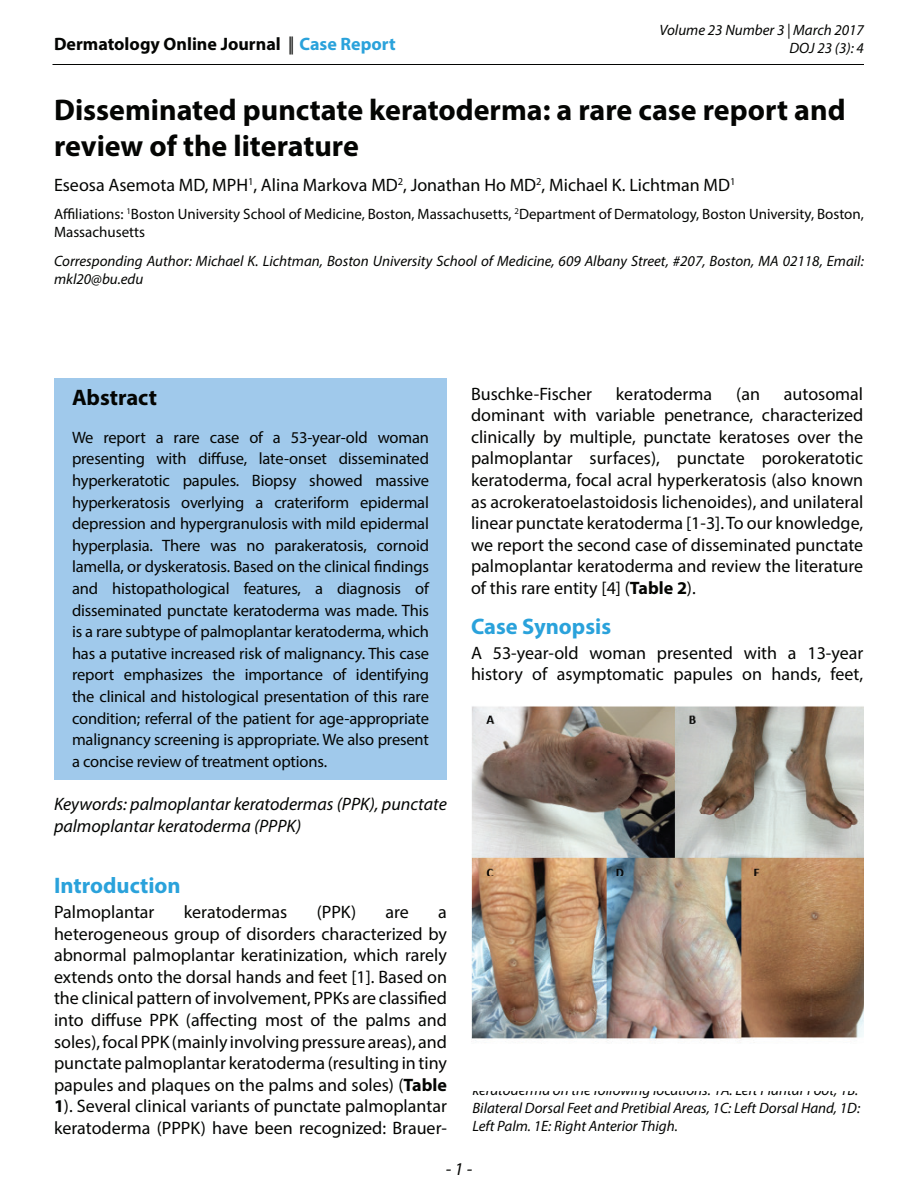
<style>
.page{position:relative;width:918px;height:1188px;background:#fff}
.page>*{position:absolute;margin:0;border:0;box-sizing:border-box;transform-origin:0 0}
.t1{font:700 30px/36px "Myriad Pro";color:#040503}
.Sub_title_Color{font:700 22.5px "Myriad Pro";color:#2aa2db}
.Sub_title_Abstract{font:700 22.5px "Myriad Pro";color:#040503}
.Body_text{font:18px/21.6px "Myriad Pro";color:#040503;text-align:justify}
.Keywords{font:italic 18px/21.6px "Myriad Pro";color:#040503}
.Author_line_1{font:18px "Myriad Pro";color:#040503}
.t2{font:700 18px "Myriad Pro";color:#040503}
.Body_text_Abstract{font:16.5px/21.6px "Myriad Pro";letter-spacing:-.01em;color:#040503;text-align:justify}
.Figure_caption{font:italic 15px/18px "Myriad Pro";color:#040503;text-align:right}
.Affiliations_1{font:15px/18px "Myriad Pro";color:#040503}
.Corresponding_author{font:italic 15px/18px "Myriad Pro";color:#040503}
.s1{font-weight:400}
.s2{color:#2aa2db}
.s3{font-weight:700}
</style>
<div class="page">
<hr style="left:52px;top:64px;width:812px;height:1px;background:#040503">
<div style="left:54px;top:378px;width:393px;height:402px;background:#a0c9eb"></div>
<img style="left:471px;top:706px;width:393px;height:337px">
<p class="t2" style="left:54px;top:32px;width:343px">Dermatology Online Journal <span class="s1">||</span> <span class="s2">Case Report</span></p>
<p class="Figure_caption" style="left:659px;top:20px;width:206px">Volume 23 Number 3 | March 2017<br>DOJ 23 (3): 4</p>
<p class="t1" style="left:54px;top:91px;width:793px">Disseminated punctate keratoderma: a rare case report and review of the literature</p>
<p class="Author_line_1" style="left:54px;top:173px;width:683px">Eseosa Asemota MD, MPH<sup>1</sup>, Alina Markova MD<sup>2</sup>, Jonathan Ho MD<sup>2</sup>, Michael K. Lichtman MD<sup>1</sup></p>
<p class="Affiliations_1" style="left:54px;top:205px;width:811px">Affiliations: <sup>1</sup>Boston University School of Medicine, Boston, Massachusetts, <sup>2</sup>Department of Dermatology, Boston University, Boston,<br>Massachusetts</p>
<p class="Corresponding_author" style="left:54px;top:251px;width:811px">Corresponding Author: Michael K. Lichtman, Boston University School of Medicine, 609 Albany Street, #207, Boston, MA 02118, Email: mkl20@bu.edu</p>
<p class="Sub_title_Abstract" style="left:72px;top:383px;width:87px">Abstract</p>
<p class="Body_text_Abstract" style="left:72px;top:426px;width:359px">We report a rare case of a 53-year-old woman presenting with diffuse, late-onset disseminated hyperkeratotic papules. Biopsy showed massive hyperkeratosis overlying a crateriform epidermal depression and hypergranulosis with mild epidermal hyperplasia. There was no parakeratosis, cornoid lamella, or dyskeratosis. Based on the clinical findings and histopathological features, a diagnosis of disseminated punctate keratoderma was made. This is a rare subtype of palmoplantar keratoderma, which has a putative increased risk of malignancy. This case report emphasizes the importance of identifying the clinical and histological presentation of this rare condition; referral of the patient for age-appropriate malignancy screening is appropriate. We also present a concise review of treatment options.</p>
<p class="Keywords" style="left:54px;top:793px;width:394px">Keywords: palmoplantar keratodermas (PPK), punctate palmoplantar keratoderma (PPPK)</p>
<p class="Sub_title_Color" style="left:54px;top:871px;width:128px">Introduction</p>
<p class="Body_text" style="left:54px;top:901px;width:102px">Palmoplantar</p>
<p class="Body_text" style="left:184px;top:901px;width:105px">keratodermas</p>
<p class="Body_text" style="left:317px;top:901px;width:41px">(PPK)</p>
<p class="Body_text" style="left:386px;top:901px;width:25px">are</p>
<p class="Body_text" style="left:54px;top:901px;width:395px;text-indent:384px">a heterogeneous group of disorders characterized by abnormal palmoplantar keratinization, which rarely extends onto the dorsal hands and feet [1]. Based on the clinical pattern of involvement, PPKs are classified into diffuse PPK (affecting most of the palms and soles), focal PPK (mainly involving pressure areas), and punctate palmoplantar keratoderma (resulting in tiny papules and plaques on the palms and soles) (<span class="s3">Table 1</span>). Several clinical variants of punctate palmoplantar keratoderma (PPPK) have been recognized: Brauer-</p>
<p class="Body_text" style="left:471px;top:382px;width:394px;text-indent:313px">autosomal dominant with variable penetrance, characterized clinically by multiple, punctate keratoses over the palmoplantar surfaces), punctate porokeratotic keratoderma, focal acral hyperkeratosis (also known as acrokeratoelastoidosis lichenoides), and unilateral linear punctate keratoderma [1-3]. To our knowledge, we report the second case of disseminated punctate palmoplantar keratoderma and review the literature of this rare entity [4] (<span class="s3">Table 2</span>).</p>
<p class="Sub_title_Color" style="left:471px;top:612px;width:142px">Case Synopsis</p>
<p class="Body_text" style="left:471px;top:642px;width:394px">A 53-year-old woman presented with a 13-year history of asymptomatic papules on hands, feet,</p>
<p class="Body_text" style="left:471px;top:382px;width:122px">Buschke-Fischer</p>
<p class="Body_text" style="left:616px;top:382px;width:98px">keratoderma</p>
<p class="Body_text" style="left:736px;top:382px;width:25px">(an</p>
<p class="Figure_caption" style="left:472px;top:1081px;width:389px;text-align:left">keratoderma on the following locations: 1A: Left Plantar Foot, 1B:<br>Bilateral Dorsal Feet and Pretibial Areas, 1C: Left Dorsal Hand, 1D:<br>Left Palm. 1E: Right Anterior Thigh.</p>
<p class="Keywords" style="left:446px;top:1157px;width:28px">- 1 -</p>
</div>
